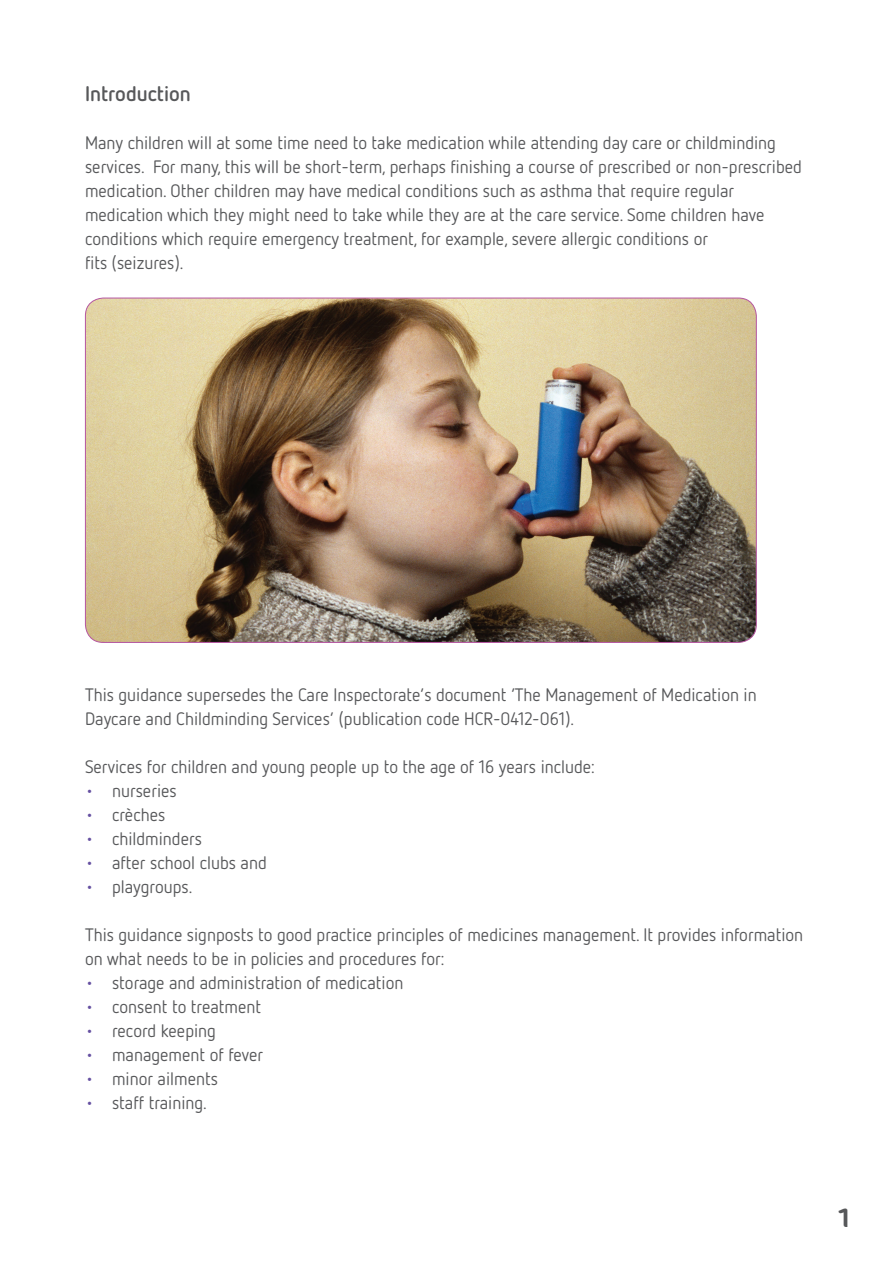
<style>
.page{position:relative;width:893px;height:1263px;background:#fff}
.page>*{position:absolute;margin:0;border:0;box-sizing:border-box;transform-origin:0 0}
.t1{font:27px "Cocon OT";color:#57585a}
.t2{font:700 21px "Netto OT";color:#57585a}
.t3{font:18px/24px "Netto OT";color:#57585a}
.s1{color:#6550a1}
</style>
<div class="page">
<img style="left:85px;top:298px;width:671px;height:344px">
<p class="t2" style="left:85px;top:81px;width:107px">Introduction</p>
<p class="t3" style="left:85px;top:131px;width:718px">Many children will at some time need to take medication while attending day care or childminding services. For many, this will be short-term, perhaps finishing a course of prescribed or non-prescribed medication. Other children may have medical conditions such as asthma that require regular medication which they might need to take while they are at the care service. Some children have conditions which require emergency treatment, for example, severe allergic conditions or<br>fits (seizures).</p>
<p class="t3" style="left:85px;top:683px;width:673px">This guidance supersedes the Care Inspectorate’s document ‘The Management of Medication in<br>Daycare and Childminding Services’ (publication code HCR-0412-061).</p>
<p class="t3" style="left:85px;top:755px;width:511px">Services for children and young people up to the age of 16 years include:</p>
<p class="t3" style="left:85px;top:779px;width:93px"><span class="s1">•</span> nurseries</p>
<p class="t3" style="left:85px;top:803px;width:82px"><span class="s1">•</span> crèches</p>
<p class="t3" style="left:85px;top:827px;width:118px"><span class="s1">•</span> childminders</p>
<p class="t3" style="left:85px;top:851px;width:183px"><span class="s1">•</span> after school clubs and</p>
<p class="t3" style="left:85px;top:875px;width:109px"><span class="s1">•</span> playgroups.</p>
<p class="t3" style="left:85px;top:923px;width:720px">This guidance signposts to good practice principles of medicines management. It provides information on what needs to be in policies and procedures for:</p>
<p class="t3" style="left:85px;top:971px;width:320px"><span class="s1">•</span> storage and administration of medication</p>
<p class="t3" style="left:85px;top:995px;width:178px"><span class="s1">•</span> consent to treatment</p>
<p class="t3" style="left:85px;top:1019px;width:132px"><span class="s1">•</span> record keeping</p>
<p class="t3" style="left:85px;top:1043px;width:180px"><span class="s1">•</span> management of fever</p>
<p class="t3" style="left:85px;top:1067px;width:134px"><span class="s1">•</span> minor ailments</p>
<p class="t3" style="left:85px;top:1091px;width:123px"><span class="s1">•</span> staff training.</p>
<h1 class="t1" style="left:835px;top:1202px;width:17px">1</h1>
</div>
